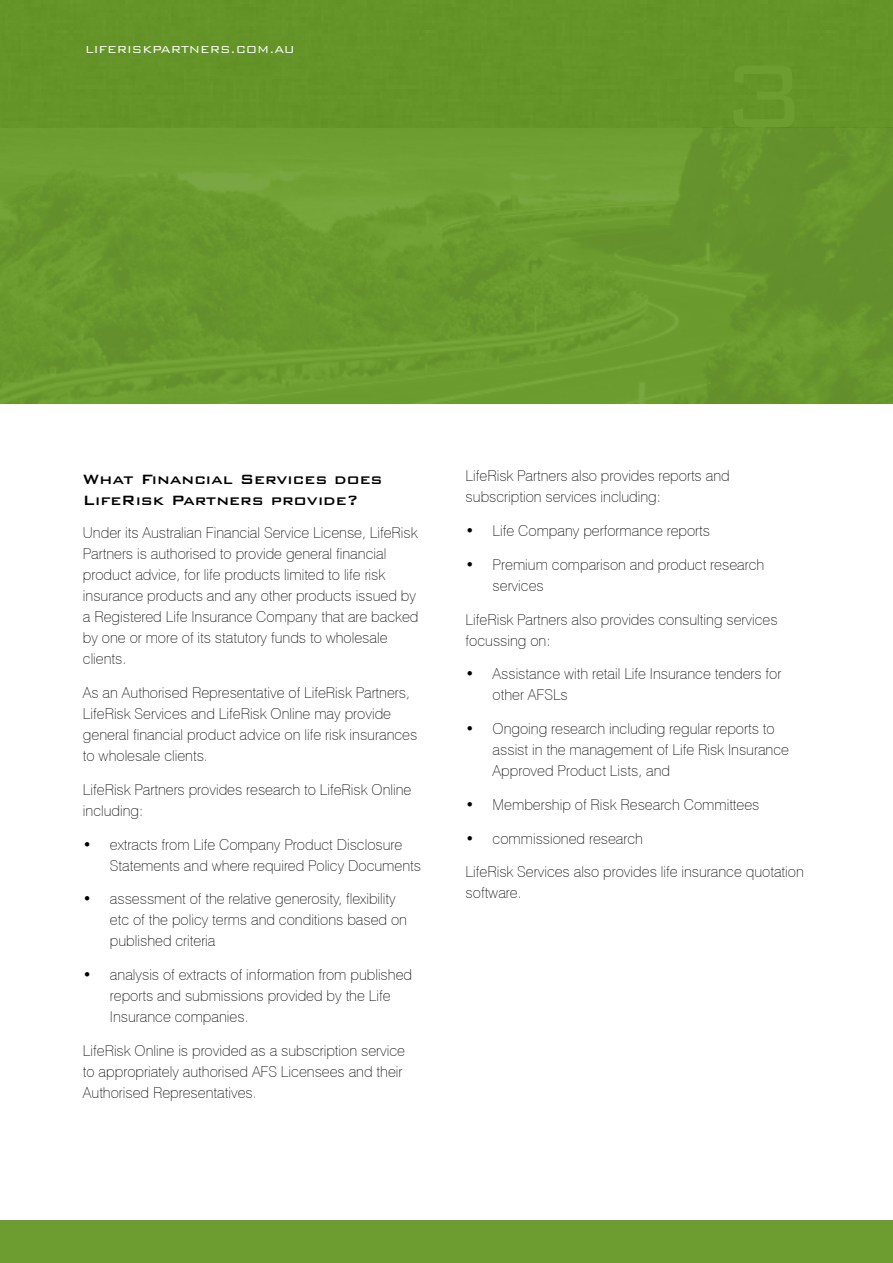
<style>
.page{position:relative;width:893px;height:1263px;background:#fff}
.page>*{position:absolute;margin:0;border:0;box-sizing:border-box;transform-origin:0 0}
.t1{font:500 18px/21px "Bank Gothic BT";color:#000}
.t2{font:100 15px/21px "Swiss 721 BT";color:#000}
.t3{font:300 13.5px "Bank Gothic BT";color:#fff}
</style>
<div class="page">
<img style="left:0;top:0;width:893px;height:404px">
<div style="left:0;top:1220px;width:893px;height:43px;background:#6d9d31"></div>
<p class="t3" style="left:85px;top:42px;width:211px">LIFERISKPARTNERS.COM.AU</p>
<p class="t1" style="left:83px;top:468px;width:301px">What Financial Services does<br>LifeRisk Partners provide?</p>
<p class="t2" style="left:83px;top:522px;width:337px">Under its Australian Financial Service License, LifeRisk Partners is authorised to provide general financial product advice, for life products limited to life risk insurance products and any other products issued by a Registered Life Insurance Company that are backed by one or more of its statutory funds to wholesale clients.</p>
<p class="t2" style="left:83px;top:682px;width:336px">As an Authorised Representative of LifeRisk Partners, LifeRisk Services and LifeRisk Online may provide general financial product advice on life risk insurances to wholesale clients.</p>
<p class="t2" style="left:83px;top:779px;width:330px">LifeRisk Partners provides research to LifeRisk Online including:</p>
<p class="t2" style="left:110px;top:834px;width:313px;text-indent:-27px">• extracts from Life Company Product Disclosure<br>Statements and where required Policy Documents</p>
<p class="t2" style="left:110px;top:888px;width:299px;text-indent:-27px">• assessment of the relative generosity, flexibility etc of the policy terms and conditions based on published criteria</p>
<p class="t2" style="left:110px;top:964px;width:304px;text-indent:-27px">• analysis of extracts of information from published reports and submissions provided by the Life<br>Insurance companies.</p>
<p class="t2" style="left:83px;top:1040px;width:324px">LifeRisk Online is provided as a subscription service to appropriately authorised AFS Licensees and their<br>Authorised Representatives.</p>
<p class="t2" style="left:466px;top:465px;width:266px">LifeRisk Partners also provides reports and subscription services including:</p>
<p class="t2" style="left:466px;top:520px;width:246px">• Life Company performance reports</p>
<p class="t2" style="left:493px;top:554px;width:273px;text-indent:-27px">• Premium comparison and product research services</p>
<p class="t2" style="left:466px;top:608px;width:313px">LifeRisk Partners also provides consulting services focussing on:</p>
<p class="t2" style="left:493px;top:663px;width:290px;text-indent:-27px">• Assistance with retail Life Insurance tenders for other AFSLs</p>
<p class="t2" style="left:493px;top:718px;width:298px;text-indent:-27px">• Ongoing research including regular reports to assist in the management of Life Risk Insurance<br>Approved Product Lists, and</p>
<p class="t2" style="left:466px;top:794px;width:295px">• Membership of Risk Research Committees</p>
<p class="t2" style="left:466px;top:827px;width:179px">• commissioned research</p>
<p class="t2" style="left:466px;top:861px;width:340px">LifeRisk Services also provides life insurance quotation software.</p>
</div>
